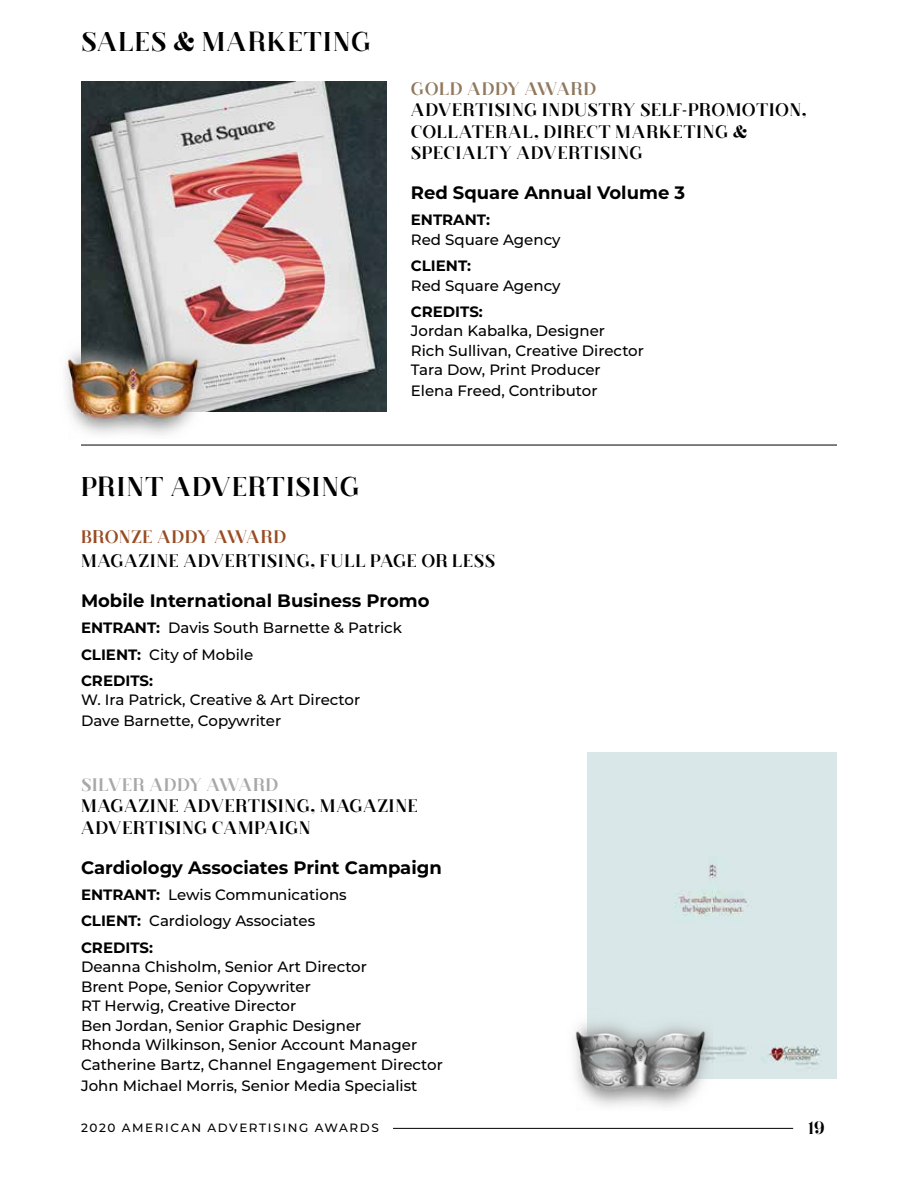
<style>
.page{position:relative;width:918px;height:1188px;background:#fff}
.page>*{position:absolute;margin:0;border:0;box-sizing:border-box;transform-origin:0 0}
.t1{font:27px "Rachel";letter-spacing:.035em;color:#000}
.t2{font:18px/21.6px "Rachel";letter-spacing:.03em;color:#000}
.t3{font:700 18px "Montserrat";color:#000}
.t4{font:18px "Rachel";letter-spacing:.02em;color:#994b22}
.t5{font:18px "Rachel";letter-spacing:.025em;color:#a7a8a8}
.t6{font:18px "Rachel";letter-spacing:.025em;color:#90795e}
.t7{font:500 15px/19.5px "Montserrat";color:#000}
.t8{font:700 15px "Montserrat";color:#000}
.t9{font:500 12px "Montserrat";letter-spacing:.135em;color:#000}
.s1{font-weight:700}
</style>
<div class="page">
<img style="left:81px;top:81px;width:306px;height:330px">
<img style="left:65px;top:337px;width:141px;height:98px">
<hr style="left:81px;top:445px;width:756px;height:1px;background:#000">
<div style="left:588px;top:752px;width:249px;height:327px;background:#d9e7e8"></div>
<img style="left:573px;top:1009px;width:140px;height:98px">
<hr style="left:393px;top:1128px;width:400px;height:1px;background:#000">
<h1 class="t1" style="left:81px;top:26px;width:291px">SALES &amp; MARKETING</h1>
<h1 class="t1" style="left:81px;top:471px;width:280px">PRINT ADVERTISING</h1>
<p class="t4" style="left:81px;top:526px;width:207px">BRONZE ADDY AWARD</p>
<p class="t6" style="left:411px;top:78px;width:187px">GOLD ADDY AWARD</p>
<p class="t2" style="left:411px;top:100px;width:397px">ADVERTISING INDUSTRY SELF-PROMOTION,<br>COLLATERAL, DIRECT MARKETING &amp;<br>SPECIALTY ADVERTISING</p>
<p class="t3" style="left:411px;top:180px;width:276px">Red Square Annual Volume 3</p>
<p class="t8" style="left:411px;top:209px;width:81px">ENTRANT:</p>
<p class="t7" style="left:411px;top:229px;width:151px">Red Square Agency</p>
<p class="t8" style="left:411px;top:255px;width:62px">CLIENT:</p>
<p class="t7" style="left:411px;top:275px;width:151px">Red Square Agency</p>
<p class="t8" style="left:411px;top:301px;width:74px">CREDITS:</p>
<p class="t7" style="left:411px;top:321px;width:235px">Jordan Kabalka, Designer<br>Rich Sullivan, Creative Director<br>Tara Dow, Print Producer</p>
<p class="t7" style="left:411px;top:381px;width:188px">Elena Freed, Contributor</p>
<p class="t2" style="left:81px;top:551px;width:416px">MAGAZINE ADVERTISING, FULL PAGE OR LESS</p>
<p class="t3" style="left:81px;top:588px;width:350px">Mobile International Business Promo</p>
<p class="t7" style="left:81px;top:614px;width:323px;line-height:26.2px"><span class="s1">ENTRANT:</span> Davis South Barnette &amp; Patrick<br><span class="s1">CLIENT:</span> City of Mobile<br><span class="s1">CREDITS:</span></p>
<p class="t7" style="left:81px;top:689px;width:281px;line-height:21px">W. Ira Patrick, Creative &amp; Art Director<br>Dave Barnette, Copywriter</p>
<p class="t5" style="left:81px;top:774px;width:199px">SILVER ADDY AWARD</p>
<p class="t2" style="left:81px;top:796px;width:338px">MAGAZINE ADVERTISING, MAGAZINE<br>ADVERTISING CAMPAIGN</p>
<p class="t3" style="left:81px;top:854px;width:362px">Cardiology Associates Print Campaign</p>
<p class="t7" style="left:81px;top:881px;width:267px;line-height:26.2px"><span class="s1">ENTRANT:</span> Lewis Communications<br><span class="s1">CLIENT:</span> Cardiology Associates<br><span class="s1">CREDITS:</span></p>
<p class="t7" style="left:81px;top:956px;width:363px">Deanna Chisholm, Senior Art Director<br>Brent Pope, Senior Copywriter<br>RT Herwig, Creative Director<br>Ben Jordan, Senior Graphic Designer<br>Rhonda Wilkinson, Senior Account Manager Catherine Bartz, Channel Engagement Director</p>
<p class="t7" style="left:81px;top:1075px;width:338px">John Michael Morris, Senior Media Specialist</p>
<p class="t9" style="left:81px;top:1120px;width:299px">2020 AMERICAN ADVERTISING AWARDS</p>
<p class="t2" style="left:808px;top:1118px;width:18px">19</p>
</div>
